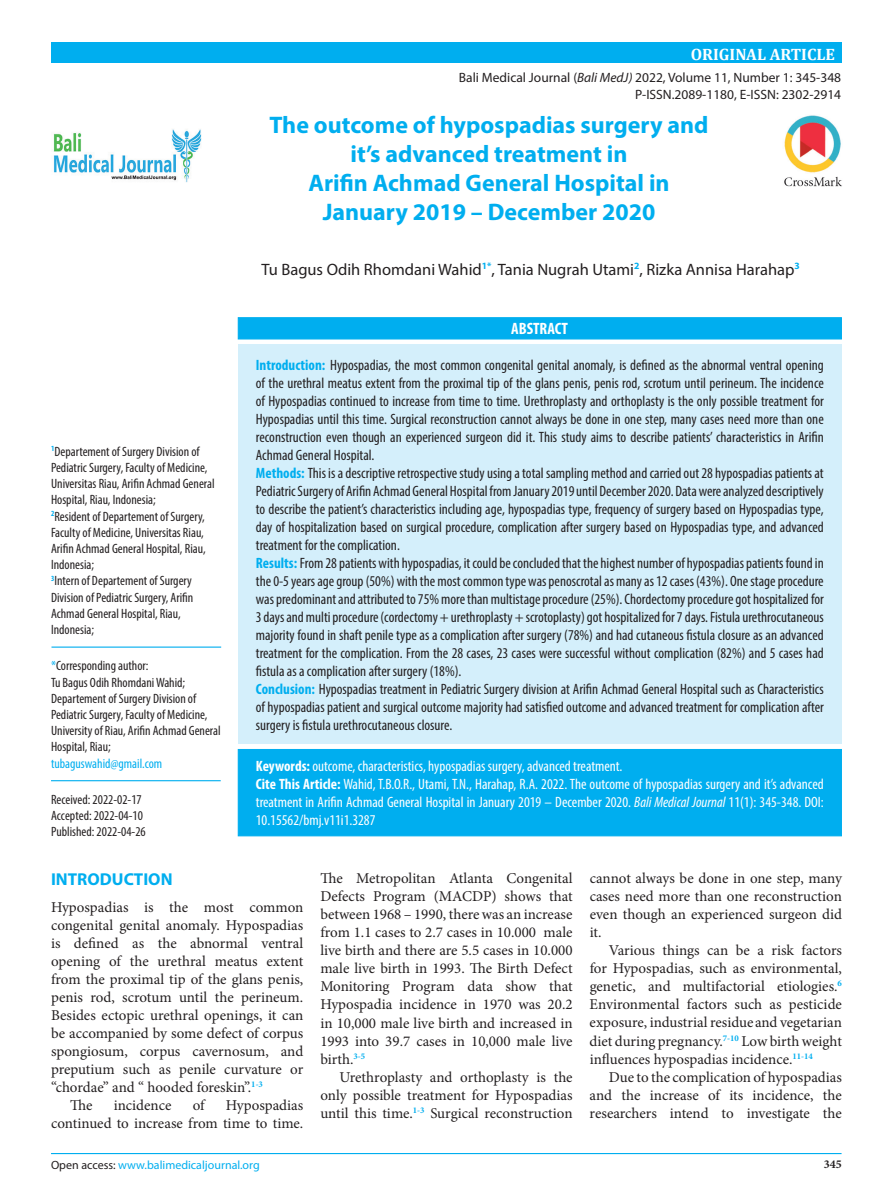
<style>
.page{position:relative;width:893px;height:1191px;background:#fff}
.page>*{position:absolute;margin:0;border:0;box-sizing:border-box;transform-origin:0 0}
.t1{font:700 24px "Myriad Pro";color:#00aeef}
.t2{font:700 17.25px "Myriad Pro";color:#00aeef}
.t3{font:16.5px "Myriad Pro";color:#231f20}
.t4{font:700 16.5px "Cambria";color:#fff}
.Default{font:700 condensed 16.5px "Myriad Pro";color:#fff}
.t5{font:condensed 15px/18px "Myriad Pro";color:#231f20;text-align:justify}
.t6{font:15px/18px "Minion Pro";color:#231f20;text-align:justify}
.t7{font:condensed 15px/18px "Myriad Pro";color:#fff;text-align:justify}
.t8{font:condensed 13.5px/16.2px "Myriad Pro";color:#231f20}
.t9{font:13.5px "Myriad Pro";color:#231f20}
.t10{font:condensed 13.5px "Myriad Pro";color:#00aeef}
.judul{font:12px "Myriad Pro";color:#00aeef}
.judul-2{font:700 12px "Minion Pro";color:#231f20}
.s1{font-style:italic}
.s2{font-weight:700;color:#00aeef}
.s3{font-weight:700}
.s4{color:#00aeef}
.s5{font-style:italic;color:#231f20}
.s6{color:#231f20}
</style>
<div class="page">
<div style="left:51px;top:43px;width:791px;height:20px;background:#00aeef"></div>
<div style="left:238px;top:317px;width:604px;height:22px;background:#00aeef;border:1px solid #00aeef"></div>
<div style="left:238px;top:344px;width:603px;height:399px;background:#d4effb"></div>
<div style="left:238px;top:749px;width:604px;height:87px;background:#00aeef;border:1px solid #00aeef"></div>
<img style="left:784px;top:115px;width:58px;height:72px">
<hr style="left:51px;top:646px;width:170px;height:1px;background:#00aeef">
<hr style="left:51px;top:780px;width:170px;height:1px;background:#00aeef">
<hr style="left:51px;top:1153px;width:790px;height:1px;background:#00aeef">
<img style="left:53px;top:129px;width:149px;height:54px">
<p class="t4" style="left:691px;top:43px;width:146px">ORIGINAL ARTICLE</p>
<p class="t9" style="left:459px;top:70px;width:384px">Bali Medical Journal (<span class="s1">Bali MedJ)</span> 2022, Volume 11, Number 1: 345-348</p>
<p class="t9" style="left:635px;top:86px;width:207px">P-ISSN.2089-1180, E-ISSN: 2302-2914</p>
<p class="t1" style="left:269px;top:109px;width:441px">The outcome of hypospadias surgery and</p>
<p class="t1" style="left:351px;top:138px;width:278px">it’s advanced treatment in</p>
<p class="t1" style="left:308px;top:167px;width:363px">Arifin Achmad General Hospital in</p>
<p class="t1" style="left:323px;top:196px;width:334px">January 2019 – December 2020</p>
<p class="t3" style="left:261px;top:259px;width:540px">Tu Bagus Odih Rhomdani Wahid<sup>1*</sup>, Tania Nugrah Utami<sup>2</sup>, Rizka Annisa Harahap<sup>3</sup></p>
<p class="Default" style="left:511px;top:319px;width:58px">ABSTRACT</p>
<p class="t5" style="left:256px;top:355px;width:569px"><span class="s2">Introduction:</span> Hypospadias, the most common congenital genital anomaly, is defined as the abnormal ventral opening of the urethral meatus extent from the proximal tip of the glans penis, penis rod, scrotum until perineum. The incidence of Hypospadias continued to increase from time to time. Urethroplasty and orthoplasty is the only possible treatment for Hypospadias until this time. Surgical reconstruction cannot always be done in one step, many cases need more than one reconstruction even though an experienced surgeon did it. This study aims to describe patients’ characteristics in Arifin Achmad General Hospital.</p>
<p class="t5" style="left:256px;top:463px;width:569px"><span class="s2">Methods:</span> This is a descriptive retrospective study using a total sampling method and carried out 28 hypospadias patients at Pediatric Surgery of Arifin Achmad General Hospital from January 2019 until December 2020. Data were analyzed descriptively to describe the patient’s characteristics including age, hypospadias type, frequency of surgery based on Hypospadias type, day of hospitalization based on surgical procedure, complication after surgery based on Hypospadias type, and advanced treatment for the complication.</p>
<p class="t5" style="left:256px;top:553px;width:569px"><span class="s2">Results:</span> From 28 patients with hypospadias, it could be concluded that the highest number of hypospadias patients found in the 0-5 years age group (50%) with the most common type was penoscrotal as many as 12 cases (43%). One stage procedure was predominant and attributed to 75% more than multistage procedure (25%). Chordectomy procedure got hospitalized for 3 days and multi procedure (cordectomy + urethroplasty + scrotoplasty) got hospitalized for 7 days. Fistula urethrocutaneous majority found in shaft penile type as a complication after surgery (78%) and had cutaneous fistula closure as an advanced treatment for the complication. From the 28 cases, 23 cases were successful without complication (82%) and 5 cases had fistula as a complication after surgery (18%).</p>
<p class="t5" style="left:256px;top:679px;width:569px"><span class="s2">Conclusion:</span> Hypospadias treatment in Pediatric Surgery division at Arifin Achmad General Hospital such as Characteristics of hypospadias patient and surgical outcome majority had satisfied outcome and advanced treatment for complication after surgery is fistula urethrocutaneous closure.</p>
<p class="t7" style="left:256px;top:757px;width:368px"><span class="s3">Keywords:</span> outcome, characteristics, hypospadias surgery, advanced treatment.</p>
<p class="t7" style="left:256px;top:775px;width:569px"><span class="s3">Cite This Article:</span> Wahid, T.B.O.R., Utami, T.N., Harahap, R.A. 2022. The outcome of hypospadias surgery and it’s advanced treatment in Arifin Achmad General Hospital in January 2019 – December 2020. <span class="s1">Bali Medical Journal</span> 11(1): 345-348. DOI:<br>10.15562/bmj.v11i1.3287</p>
<p class="t8" style="left:51px;top:443px;width:165px"><sup>1</sup>Departement of Surgery Division of Pediatric Surgery, Faculty of Medicine, Universitas Riau, Arifin Achmad General Hospital, Riau, Indonesia;</p>
<p class="t8" style="left:51px;top:508px;width:156px"><sup>2</sup>Resident of Departement of Surgery,<br>Faculty of Medicine, Universitas Riau,<br>Arifin Achmad General Hospital, Riau,<br>Indonesia;</p>
<p class="t8" style="left:51px;top:572px;width:144px"><sup>3</sup>Intern of Departement of Surgery<br>Division of Pediatric Surgery, Arifin<br>Achmad General Hospital, Riau,<br>Indonesia;</p>
<p class="t8" style="left:51px;top:657px;width:99px"><span class="s4">*</span>Corresponding author:</p>
<p class="t8" style="left:51px;top:674px;width:136px">Tu Bagus Odih Rhomdani Wahid;</p>
<p class="t8" style="left:51px;top:690px;width:171px">Departement of Surgery Division of Pediatric Surgery, Faculty of Medicine, University of Riau, Arifin Achmad General Hospital, Riau;</p>
<p class="t10" style="left:51px;top:755px;width:113px">tubaguswahid@gmail.com</p>
<p class="t8" style="left:51px;top:791px;width:96px">Received: 2022-02-17<br>Accepted: 2022-04-10<br>Published: 2022-04-26</p>
<p class="t2" style="left:51px;top:868px;width:123px">INTRODUCTION</p>
<p class="t6" style="left:51px;top:898px;width:254px">Hypospadias is the most common congenital genital anomaly. Hypospadias is defined as the abnormal ventral opening of the urethral meatus extent from the proximal tip of the glans penis, penis rod, scrotum until the perineum.<br>Besides ectopic urethral openings, it can be accompanied by some defect of corpus spongiosum, corpus cavernosum, and preputium such as penile curvature or “chordae” and “ hooded foreskin”.<sup>1-3</sup></p>
<p class="t6" style="left:70px;top:1096px;width:24px">The</p>
<p class="t6" style="left:114px;top:1096px;width:59px">incidence</p>
<p class="t6" style="left:193px;top:1096px;width:13px">of</p>
<p class="t6" style="left:320px;top:869px;width:254px">The Metropolitan Atlanta Congenital Defects Program (MACDP) shows that between 1968 – 1990, there was an increase from 1.1 cases to 2.7 cases in 10.000 male live birth and there are 5.5 cases in 10.000 male live birth in 1993. The Birth Defect Monitoring Program data show that Hypospadia incidence in 1970 was 20.2 in 10,000 male live birth and increased in 1993 into 39.7 cases in 10,000 male live birth.<sup>3-5</sup></p>
<p class="t6" style="left:320px;top:1067px;width:254px;text-indent:19px">Urethroplasty and orthoplasty is the only possible treatment for Hypospadias until this time.<sup>1-3</sup> Surgical reconstruction</p>
<p class="t6" style="left:590px;top:869px;width:254px">cannot always be done in one step, many cases need more than one reconstruction even though an experienced surgeon did it.</p>
<p class="t6" style="left:590px;top:941px;width:254px;text-indent:19px">Various things can be a risk factors for Hypospadias, such as environmental, genetic, and multifactorial etiologies.<sup>6<br></sup>Environmental factors such as pesticide exposure, industrial residueand vegetarian diet during pregnancy.<sup>7-10</sup> Low birth weight influences hypospadias incidence.<sup>11-14</sup></p>
<p class="t6" style="left:590px;top:1067px;width:254px;text-indent:19px">Due to the complication of hypospadias and the increase of its incidence, the researchers intend to investigate the</p>
<p class="t6" style="left:51px;top:1096px;width:254px;text-align:right">Hypospadias<br>continued to increase from time to time.</p>
<p class="judul" style="left:51px;top:1157px;width:355px"><span class="s5">Bali Medical Journal 2022</span><span class="s6">; 11(1): 345-348 | doi:</span> 10.15562/bmj.v11i1.3287</p>
<p class="judul" style="left:51px;top:1157px;width:210px"><span class="s6">Open access:</span> www.balimedicaljournal.org</p>
<p class="judul-2" style="left:824px;top:1156px;width:19px">345</p>
</div>
